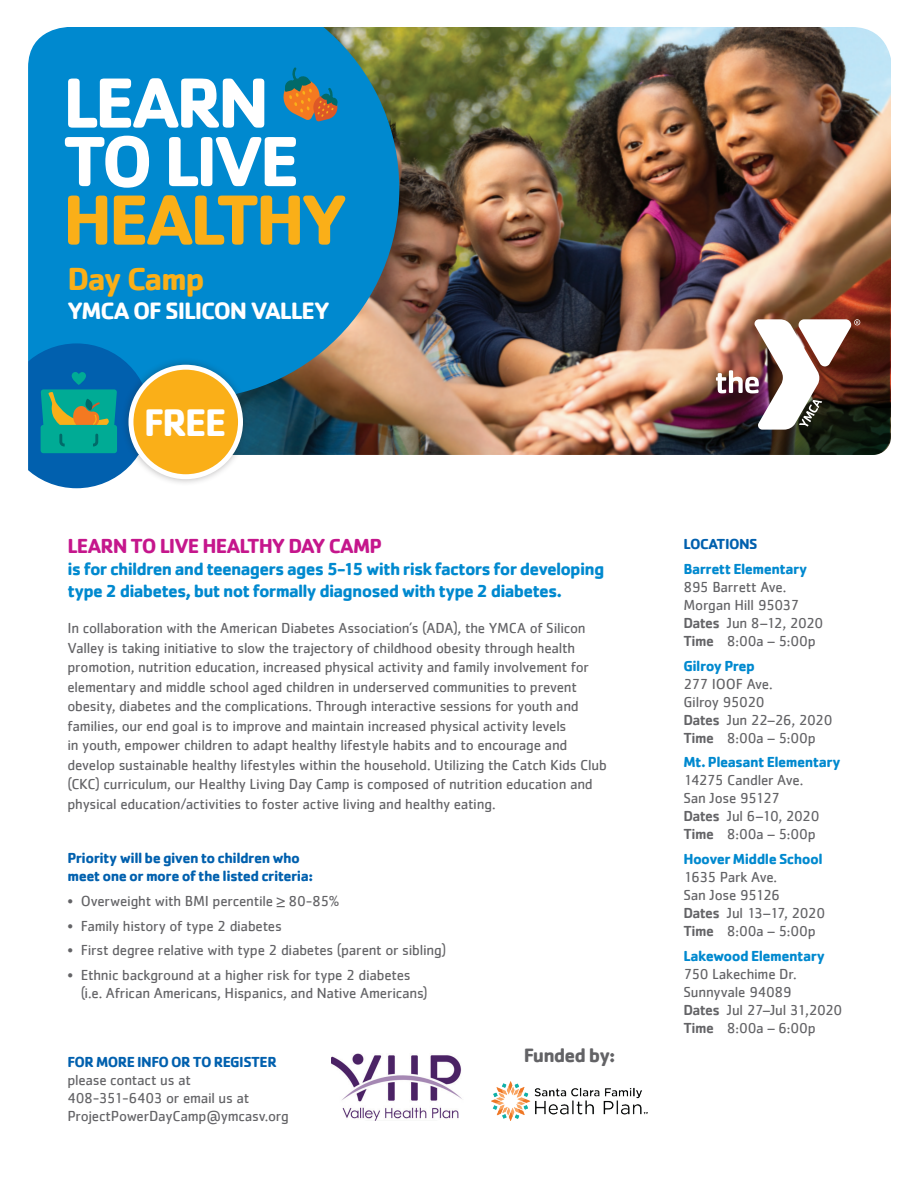
<style>
.page{position:relative;width:918px;height:1188px;background:#fff}
.page>*{position:absolute;margin:0;border:0;box-sizing:border-box;transform-origin:0 0}
.t1{font:700 73.5px/58.5px "Cachet";letter-spacing:-.055em;color:#fff}
.t2{font:700 73.5px "Cachet";letter-spacing:-.055em;color:#faaf18}
.t3{font:700 39.75px "Cachet";color:#fff}
.t4{font:700 33px "Cachet";letter-spacing:-.045em;color:#faaf18}
.t5{font:700 24.45px "Cachet";letter-spacing:-.05em;color:#fff}
.t6{font:700 21px "Cachet";letter-spacing:-.045em;color:#c5168c}
.t7{font:700 19.95px "Cachet";letter-spacing:-.045em;color:#636366}
.t8{font:700 18px/21.6px "Cachet";letter-spacing:-.045em;color:#0089cf}
.t9{font:15px/18px "Cachet";letter-spacing:-.015em;color:#636366}
.t10{font:700 15px/18px "Cachet";letter-spacing:-.035em;color:#0160ae}
.t11{font:700 15px "Cachet";letter-spacing:-.035em;color:#0089cf}
.s1{font-weight:500}
</style>
<div class="page">
<img style="left:28px;top:27px;width:863px;height:1094px">
<h1 class="t1" style="left:63px;top:71px;width:239px">LEARN<br>TO LIVE</h1>
<h1 class="t2" style="left:63px;top:172px;width:286px">HEALTHY</h1>
<h3 class="t4" style="left:68px;top:257px;width:139px">Day Camp</h3>
<h3 class="t5" style="left:68px;top:295px;width:264px">YMCA OF SILICON VALLEY</h3>
<h2 class="t3" style="left:144px;top:397px;width:84px">FREE</h2>
<h3 class="t6" style="left:68px;top:533px;width:316px">LEARN TO LIVE HEALTHY DAY CAMP</h3>
<p class="t8" style="left:68px;top:557px;width:538px">is for children and teenagers ages 5-15 with risk factors for developing type 2 diabetes, but not formally diagnosed with type 2 diabetes.</p>
<p class="t9" style="left:67px;top:618px;width:541px;line-height:19.5px">In collaboration with the American Diabetes Association’s (ADA), the YMCA of Silicon Valley is taking initiative to slow the trajectory of childhood obesity through health promotion, nutrition education, increased physical activity and family involvement for elementary and middle school aged children in underserved communities to prevent obesity, diabetes and the complications. Through interactive sessions for youth and families, our end goal is to improve and maintain increased physical activity levels<br>in youth, empower children to adapt healthy lifestyle habits and to encourage and develop sustainable healthy lifestyles within the household. Utilizing the Catch Kids Club (CKC) curriculum, our Healthy Living Day Camp is composed of nutrition education and physical education/activities to foster active living and healthy eating.</p>
<p class="t10" style="left:67px;top:849px;width:247px">Priority will be given to children who meet one or more of the listed criteria:</p>
<p class="t9" style="left:67px;top:892px;width:274px">• Overweight with BMI percentile ≥ 80-85%</p>
<p class="t9" style="left:67px;top:916px;width:216px">• Family history of type 2 diabetes</p>
<p class="t9" style="left:67px;top:941px;width:380px">• First degree relative with type 2 diabetes (parent or sibling)</p>
<p class="t9" style="left:81px;top:966px;width:348px;text-indent:-13px">• Ethnic background at a higher risk for type 2 diabetes (i.e. African Americans, Hispanics, and Native Americans)</p>
<p class="t10" style="left:67px;top:1052px;width:211px">FOR MORE INFO OR TO REGISTER</p>
<p class="t9" style="left:67px;top:1070px;width:223px">please contact us at<br>408-351-6403 or email us at<br>ProjectPowerDayCamp@ymcasv.org</p>
<h3 class="t7" style="left:524px;top:1043px;width:93px">Funded by:</h3>
<p class="t10" style="left:683px;top:535px;width:76px">LOCATIONS</p>
<p class="t11" style="left:683px;top:559px;width:126px">Barrett Elementary</p>
<p class="t9" style="left:683px;top:578px;width:141px">895 Barrett Ave.<br>Morgan Hill 95037<br><span class="s1">Dates</span> Jun 8–12, 2020<br><span class="s1">Time</span> 8:00a – 5:00p</p>
<p class="t11" style="left:683px;top:656px;width:73px">Gilroy Prep</p>
<p class="t9" style="left:683px;top:674px;width:151px">277 IOOF Ave.<br>Gilroy 95020<br><span class="s1">Dates</span> Jun 22–26, 2020<br><span class="s1">Time</span> 8:00a – 5:00p</p>
<p class="t11" style="left:683px;top:753px;width:159px">Mt. Pleasant Elementary</p>
<p class="t9" style="left:683px;top:771px;width:138px">14275 Candler Ave.<br>San Jose 95127<br><span class="s1">Dates</span> Jul 6–10, 2020<br><span class="s1">Time</span> 8:00a – 5:00p</p>
<p class="t11" style="left:683px;top:849px;width:141px">Hoover Middle School</p>
<p class="t9" style="left:683px;top:868px;width:143px">1635 Park Ave.<br>San Jose 95126<br><span class="s1">Dates</span> Jul 13–17, 2020<br><span class="s1">Time</span> 8:00a – 5:00p</p>
<p class="t11" style="left:683px;top:946px;width:143px">Lakewood Elementary</p>
<p class="t9" style="left:683px;top:965px;width:161px">750 Lakechime Dr.<br>Sunnyvale 94089<br><span class="s1">Dates</span> Jul 27–Jul 31,2020<br><span class="s1">Time</span> 8:00a – 6:00p</p>
</div>
